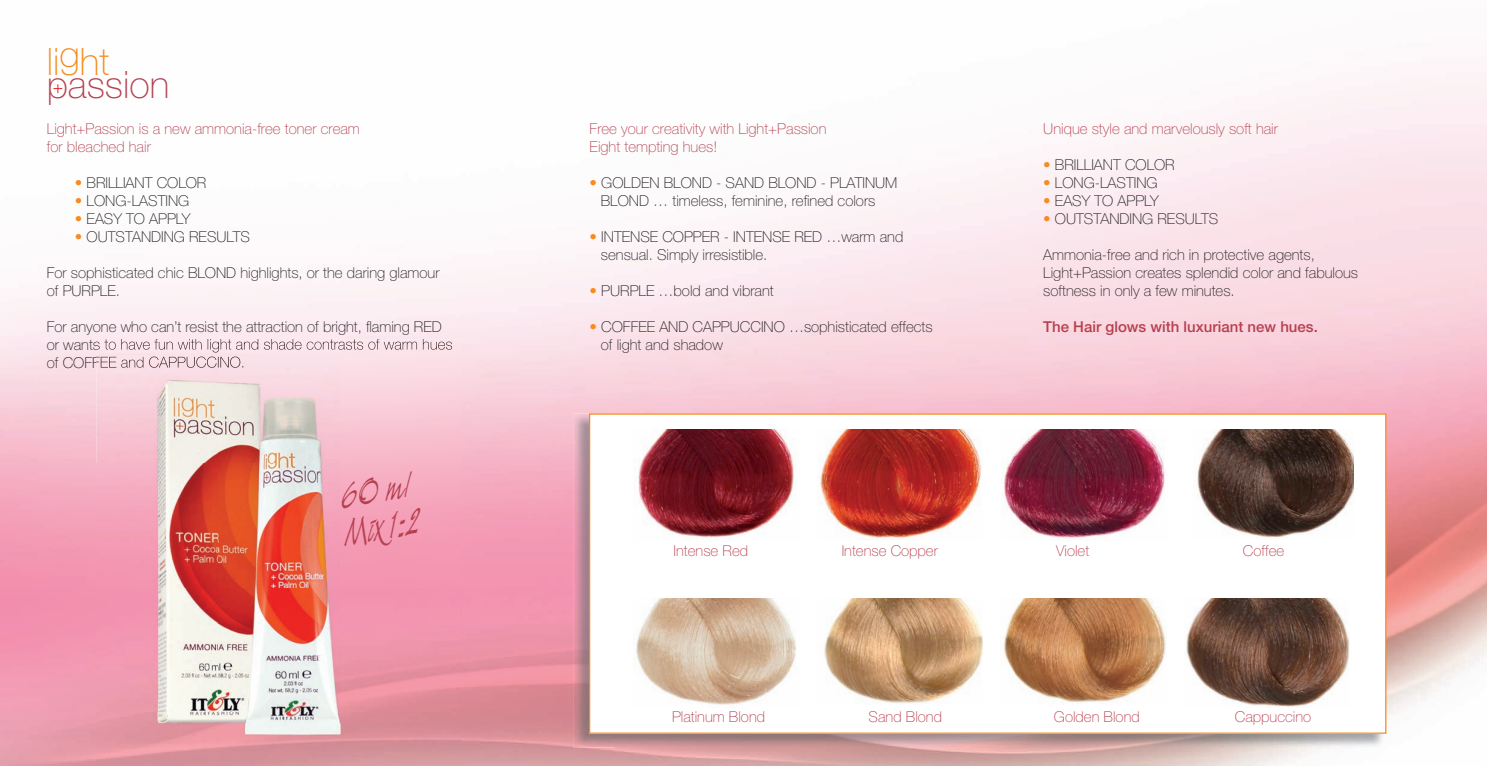
<style>
.page{position:relative;width:1487px;height:766px;background:#fff}
.page>*{position:absolute;margin:0;border:0;box-sizing:border-box;transform-origin:0 0}
.t1{font:37.75px/37.5px "Demian Plain";color:#b6404f}
.t2{font:100 37.75px "Helvetica Neue CE";color:#b6404f}
.t3{font:100 37.75px "Helvetica Neue CE";color:#f68b1f}
.t4{font:100 15px/18px "Helvetica Neue CE";color:#231f20}
.t5{font:100 15px/18px "Helvetica Neue CE";color:#b6404f}
.t6{font:500 15px "Helvetica Neue CE";color:#b6404f}
.s1{color:#f68b1f}
</style>
<div class="page">
<img style="left:0;top:71px;width:1487px;height:695px">
<img style="left:573px;top:455px;width:42px;height:292px">
<img style="left:615px;top:734px;width:770px;height:13px">
<div style="left:590px;top:414px;width:796px;height:319px;background:#fff"></div>
<svg style="left:53px;top:84px;width:9px;height:9px"></svg>
<img style="left:96px;top:352px;width:244px;height:112px">
<img style="left:340px;top:339px;width:122px;height:125px">
<img style="left:96px;top:464px;width:366px;height:290px">
<img style="left:96px;top:339px;width:357px;height:13px">
<img style="left:96px;top:357px;width:147px;height:11px">
<img style="left:638px;top:429px;width:156px;height:109px">
<img style="left:820px;top:429px;width:162px;height:110px">
<img style="left:1004px;top:429px;width:161px;height:110px">
<img style="left:1197px;top:429px;width:156px;height:109px">
<img style="left:636px;top:598px;width:160px;height:107px">
<img style="left:824px;top:598px;width:159px;height:106px">
<img style="left:1004px;top:598px;width:162px;height:105px">
<img style="left:1186px;top:598px;width:164px;height:109px">
<h1 class="t3" style="left:47px;top:39px;width:64px">light</h1>
<h1 class="t2" style="left:47px;top:63px;width:124px">passion</h1>
<p class="t5" style="left:47px;top:119px;width:315px">Light+Passion is a new ammonia-free toner cream for bleached hair</p>
<p class="t4" style="left:75px;top:173px;width:133px"><span class="s1">•</span> BRILLIANT COLOR</p>
<p class="t4" style="left:75px;top:191px;width:116px"><span class="s1">•</span> LONG-LASTING</p>
<p class="t4" style="left:75px;top:209px;width:117px"><span class="s1">•</span> EASY TO APPLY</p>
<p class="t4" style="left:75px;top:227px;width:176px"><span class="s1">•</span> OUTSTANDING RESULTS</p>
<p class="t4" style="left:47px;top:263px;width:394px">For sophisticated chic BLOND highlights, or the daring glamour of PURPLE.</p>
<p class="t4" style="left:47px;top:317px;width:396px">For anyone who can’t resist the attraction of bright, flaming RED</p>
<h1 class="t1" style="left:334px;top:478px;width:77px;rotate:-10deg">60 ml<br>Mix 1:2</h1>
<p class="t5" style="left:590px;top:119px;width:238px">Free your creativity with Light+Passion<br>Eight tempting hues!</p>
<p class="t4" style="left:601px;top:173px;width:298px;text-indent:-11px"><span class="s1">•</span> GOLDEN BLOND - SAND BLOND - PLATINUM<br>BLOND … timeless, feminine, refined colors</p>
<p class="t4" style="left:601px;top:227px;width:304px;text-indent:-11px"><span class="s1">•</span> INTENSE COPPER - INTENSE RED …warm and sensual. Simply irresistible.</p>
<p class="t4" style="left:590px;top:281px;width:186px"><span class="s1">•</span> PURPLE …bold and vibrant</p>
<p class="t4" style="left:601px;top:317px;width:333px;text-indent:-11px"><span class="s1">•</span> COFFEE AND CAPPUCCINO …sophisticated effects of light and shadow</p>
<p class="t5" style="left:1043px;top:119px;width:236px">Unique style and marvelously soft hair</p>
<p class="t4" style="left:1043px;top:155px;width:133px"><span class="s1">•</span> BRILLIANT COLOR</p>
<p class="t4" style="left:1043px;top:173px;width:116px"><span class="s1">•</span> LONG-LASTING</p>
<p class="t4" style="left:1043px;top:191px;width:117px"><span class="s1">•</span> EASY TO APPLY</p>
<p class="t4" style="left:1043px;top:209px;width:176px"><span class="s1">•</span> OUTSTANDING RESULTS</p>
<p class="t4" style="left:1043px;top:245px;width:316px">Ammonia-free and rich in protective agents,<br>Light+Passion creates splendid color and fabulous softness in only a few minutes.</p>
<p class="t6" style="left:1043px;top:317px;width:276px">The Hair glows with luxuriant new hues.</p>
<p class="t5" style="left:674px;top:542px;width:76px">Intense Red</p>
<p class="t5" style="left:842px;top:542px;width:98px">Intense Copper</p>
<p class="t5" style="left:1056px;top:542px;width:35px">Violet</p>
<p class="t5" style="left:1243px;top:542px;width:43px">Coffee</p>
<p class="t5" style="left:672px;top:708px;width:95px">Platinum Blond</p>
<p class="t5" style="left:868px;top:708px;width:75px">Sand Blond</p>
<p class="t5" style="left:1054px;top:708px;width:87px">Golden Blond</p>
<p class="t5" style="left:1235px;top:708px;width:78px">Cappuccino</p>
</div>
